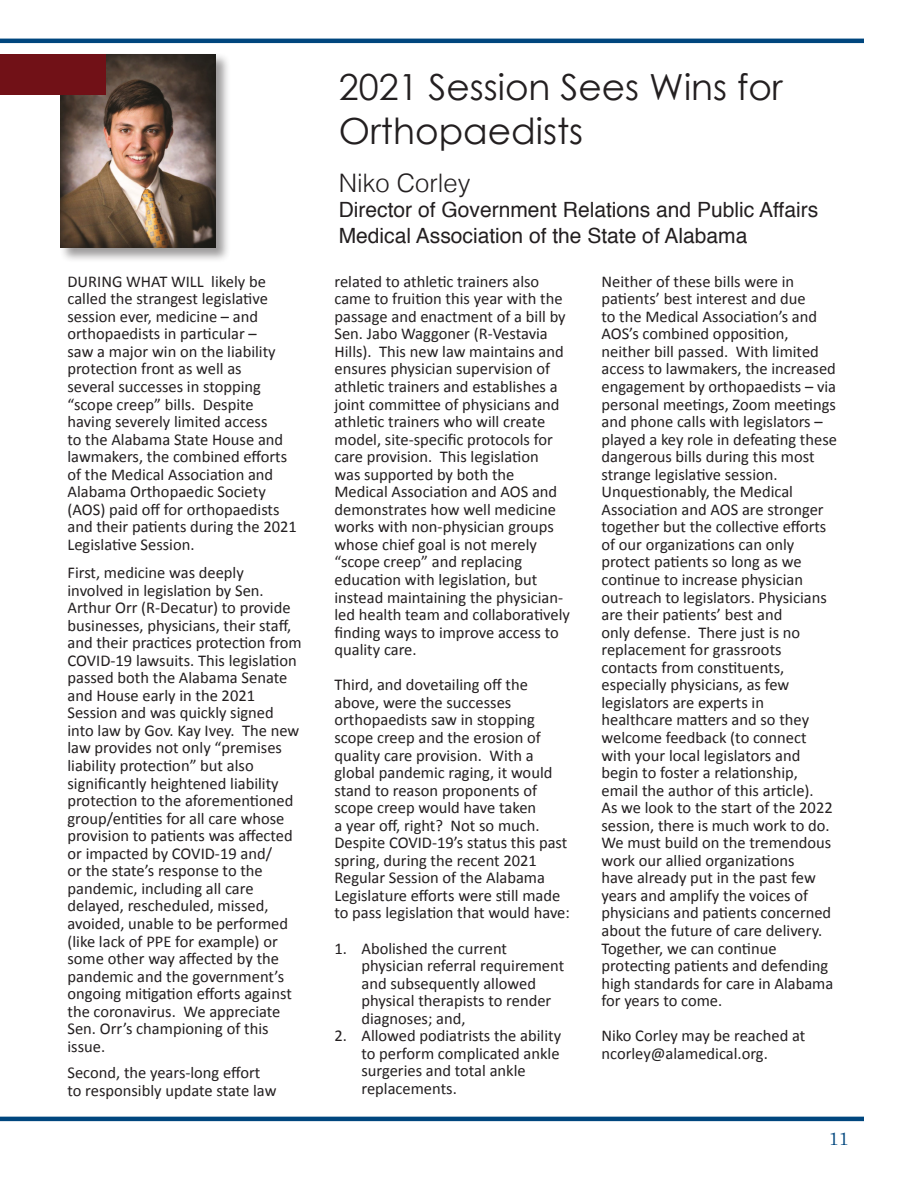
<style>
.page{position:relative;width:918px;height:1188px;background:#fff}
.page>*{position:absolute;margin:0;border:0;box-sizing:border-box;transform-origin:0 0}
.t1{font:36px/43.2px "Century Gothic";color:#231f20}
.t2{font:300 25.5px "Helvetica";color:#231f20}
.t3{font:21px "Helvetica";color:#231f20}
.t4{font:18px "Century Schoolbook";color:#00467e}
.No_Spacing{font:16.5px/17.5px "Calibri";color:#231f20}
</style>
<div class="page">
<hr style="left:0;top:39px;width:864px;height:4px;background:#00467e">
<hr style="left:0;top:1117px;width:864px;height:4px;background:#00467e">
<div style="left:59px;top:52px;width:171px;height:211px;background:#231f20;opacity:.45"></div>
<img style="left:61px;top:54px;width:155px;height:194px">
<div style="left:0;top:54px;width:106px;height:40px;background:#711117"></div>
<p class="No_Spacing" style="left:68px;top:272px;width:231px">DURING WHAT WILL likely be called the strangest legislative session ever, medicine – and orthopaedists in particular –<br>saw a major win on the liability protection front as well as<br>several successes in stopping “scope creep” bills. Despite having severely limited access<br>to the Alabama State House and lawmakers, the combined efforts of the Medical Association and<br>Alabama Orthopaedic Society (AOS) paid off for orthopaedists and their patients during the 2021<br>Legislative Session.</p>
<p class="No_Spacing" style="left:68px;top:564px;width:236px">First, medicine was deeply involved in legislation by Sen.<br>Arthur Orr (R-Decatur) to provide businesses, physicians, their staff, and their practices protection from<br>COVID-19 lawsuits. This legislation passed both the Alabama Senate and House early in the 2021<br>Session and was quickly signed into law by Gov. Kay Ivey. The new law provides not only “premises liability protection” but also significantly heightened liability protection to the aforementioned group/entities for all care whose provision to patients was affected or impacted by COVID-19 and/<br>or the state’s response to the pandemic, including all care delayed, rescheduled, missed, avoided, unable to be performed (like lack of PPE for example) or some other way affected by the pandemic and the government’s ongoing mitigation efforts against the coronavirus. We appreciate<br>Sen. Orr’s championing of this issue.</p>
<p class="No_Spacing" style="left:68px;top:1064px;width:210px">Second, the years-long effort to responsibly update state law</p>
<p class="t1" style="left:339px;top:65px;width:446px">2021 Session Sees Wins for<br>Orthopaedists</p>
<p class="t2" style="left:339px;top:161px;width:133px">Niko Corley</p>
<p class="t3" style="left:339px;top:194px;width:481px">Director of Government Relations and Public Affairs</p>
<p class="t3" style="left:339px;top:219px;width:410px">Medical Association of the State of Alabama</p>
<p class="No_Spacing" style="left:334px;top:272px;width:237px">related to athletic trainers also came to fruition this year with the passage and enactment of a bill by<br>Sen. Jabo Waggoner (R-Vestavia<br>Hills). This new law maintains and ensures physician supervision of athletic trainers and establishes a joint committee of physicians and athletic trainers who will create model, site-specific protocols for care provision. This legislation<br>was supported by both the<br>Medical Association and AOS and demonstrates how well medicine works with non-physician groups whose chief goal is not merely “scope creep” and replacing education with legislation, but instead maintaining the physician&shy;led health team and collaboratively finding ways to improve access to quality care.</p>
<p class="No_Spacing" style="left:334px;top:676px;width:237px">Third, and dovetailing off the above, were the successes orthopaedists saw in stopping scope creep and the erosion of quality care provision. With a global pandemic raging, it would stand to reason proponents of scope creep would have taken<br>a year off, right? Not so much.<br>Despite COVID-19’s status this past spring, during the recent 2021<br>Regular Session of the Alabama<br>Legislature efforts were still made to pass legislation that would have:</p>
<p class="No_Spacing" style="left:362px;top:939px;width:204px;text-indent:-27px">1. Abolished the current physician referral requirement and subsequently allowed physical therapists to render diagnoses; and,</p>
<p class="No_Spacing" style="left:362px;top:1027px;width:201px;text-indent:-27px">2. Allowed podiatrists the ability to perform complicated ankle surgeries and total ankle replacements.</p>
<p class="No_Spacing" style="left:602px;top:272px;width:237px">Neither of these bills were in patients’ best interest and due<br>to the Medical Association’s and<br>AOS’s combined opposition, neither bill passed. With limited access to lawmakers, the increased engagement by orthopaedists – via personal meetings, Zoom meetings and phone calls with legislators – played a key role in defeating these dangerous bills during this most strange legislative session.</p>
<p class="No_Spacing" style="left:602px;top:483px;width:227px">Unquestionably, the Medical<br>Association and AOS are stronger together but the collective efforts of our organizations can only protect patients so long as we continue to increase physician outreach to legislators. Physicians are their patients’ best and<br>only defense. There just is no replacement for grassroots contacts from constituents, especially physicians, as few legislators are experts in healthcare matters and so they welcome feedback (to connect with your local legislators and begin to foster a relationship, email the author of this article).</p>
<p class="No_Spacing" style="left:602px;top:799px;width:233px">As we look to the start of the 2022 session, there is much work to do.<br>We must build on the tremendous work our allied organizations<br>have already put in the past few years and amplify the voices of physicians and patients concerned about the future of care delivery.<br>Together, we can continue protecting patients and defending high standards for care in Alabama for years to come.</p>
<p class="No_Spacing" style="left:602px;top:1027px;width:205px">Niko Corley may be reached at ncorley@alamedical.org.</p>
<p class="t4" style="left:829px;top:1127px;width:22px">11</p>
</div>
